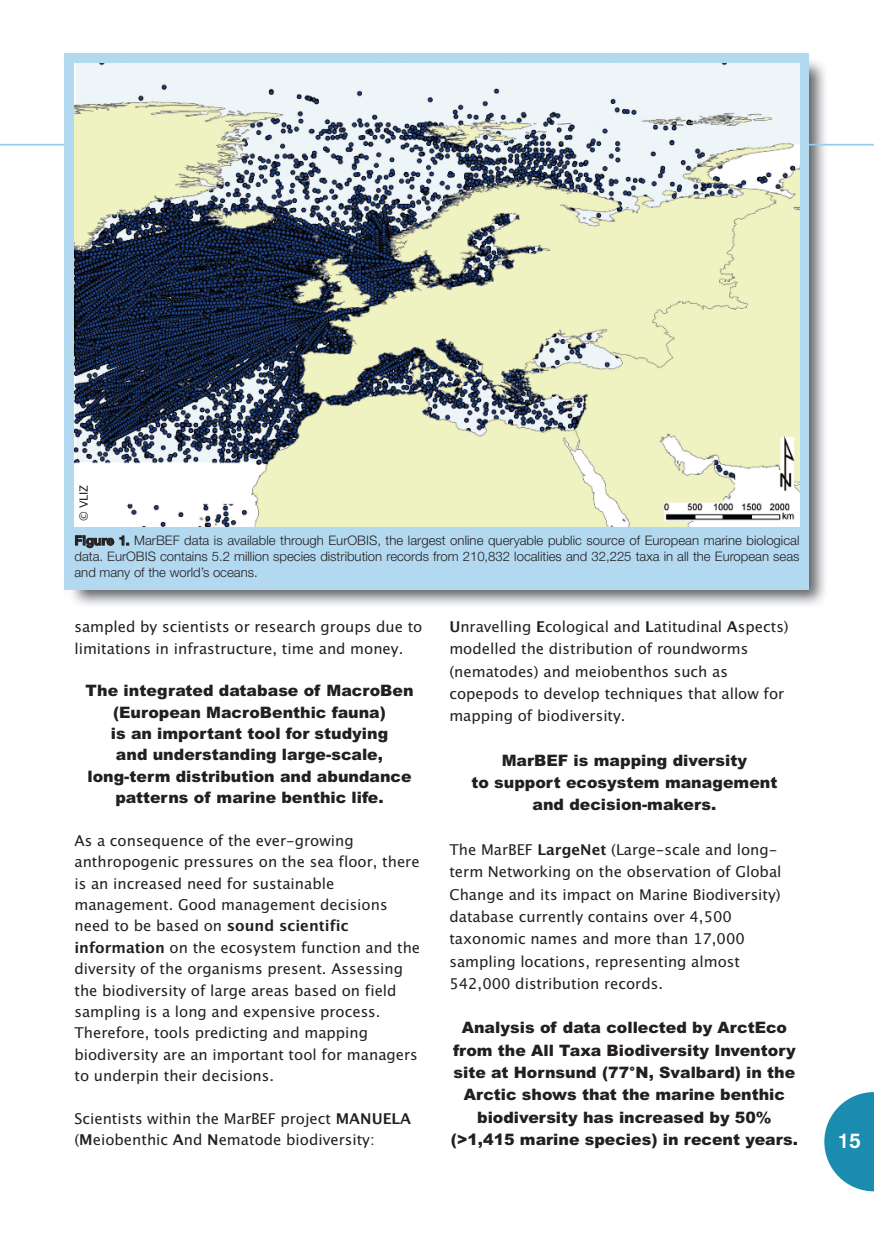
<style>
.page{position:relative;width:874px;height:1241px;background:#fff}
.page>*{position:absolute;margin:0;border:0;box-sizing:border-box;transform-origin:0 0}
.t1{font:700 21px "Basic Commercial";color:#fff}
.t2{font:900 15.75px/22.2px "Arial";color:#231f20;text-align:center}
.t3{font:14.88px/21.3px "Lucida Grande";color:#231f20}
.t4{font:300 13.12px/15.8px "Helvetica Neue";color:#231f20;text-align:justify}
.t5{font:11.38px "Lucida Grande";color:#231f20}
.s1{font-weight:700}
</style>
<div class="page">
<img style="left:23px;top:60px;width:850px;height:1132px">
<hr style="left:0;top:144px;width:873px;height:1px;background:#95cceb">
<div style="left:64px;top:53px;width:745px;height:536px;background:#b3d9f0"></div>
<svg style="left:823px;top:1091px;width:50px;height:100px"></svg>
<img style="left:74px;top:63px;width:725px;height:463px">
<p class="t5" style="left:77px;top:521px;width:38px;rotate:-90deg">© VLIZ</p>
<p class="t4" style="left:74px;top:534px;width:726px"><span class="s1">Figure 1.</span> MarBEF data is available through EurOBIS, the largest online queryable public source of European marine biological data. EurOBIS contains 5.2 million species distribution records from 210,832 localities and 32,225 taxa in all the European seas and many of the world’s oceans.</p>
<p class="t3" style="left:74px;top:616px;width:349px">sampled by scientists or research groups due to limitations in infrastructure, time and money.</p>
<p class="t2" style="left:85px;top:680px;width:329px;line-height:21.3px">The integrated database of MacroBen (European MacroBenthic fauna)<br>is an important tool for studying<br>and understanding large-scale, long-term distribution and abundance patterns of marine benthic life.</p>
<p class="t3" style="left:74px;top:830px;width:347px">As a consequence of the ever-growing anthropogenic pressures on the sea floor, there is an increased need for sustainable management. Good management decisions need to be based on <span class="s1">sound scientific information</span> on the ecosystem function and the diversity of the organisms present. Assessing the biodiversity of large areas based on field sampling is a long and expensive process.<br>Therefore, tools predicting and mapping biodiversity are an important tool for managers to underpin their decisions.</p>
<p class="t3" style="left:74px;top:1107px;width:338px">Scientists within the MarBEF project <span class="s1">MANUELA </span>(<span class="s1">M</span>eiobenthic <span class="s1">A</span>nd <span class="s1">N</span>ematode biodiversity:</p>
<p class="t3" style="left:449px;top:615px;width:341px;line-height:22.2px"><span class="s1">U</span>nravelling <span class="s1">E</span>cological and <span class="s1">L</span>atitudinal <span class="s1">A</span>spects) modelled the distribution of roundworms (nematodes) and meiobenthos such as copepods to develop techniques that allow for mapping of biodiversity.</p>
<p class="t2" style="left:471px;top:749px;width:307px">MarBEF is mapping diversity<br>to support ecosystem management and decision-makers.</p>
<p class="t3" style="left:449px;top:838px;width:333px;line-height:22.2px">The MarBEF <span class="s1">LargeNet</span> (Large-scale and long&shy;term Networking on the observation of Global Change and its impact on Marine Biodiversity) database currently contains over 4,500 taxonomic names and more than 17,000 sampling locations, representing almost 542,000 distribution records.</p>
<p class="t2" style="left:450px;top:1016px;width:348px">Analysis of data collected by ArctEco from the All Taxa Biodiversity Inventory site at Hornsund (77°N, Svalbard) in the Arctic shows that the marine benthic biodiversity has increased by 50% (&gt;1,415 marine species) in recent years.</p>
<h1 class="t1" style="left:837px;top:1132px;width:25px">15</h1>
</div>
